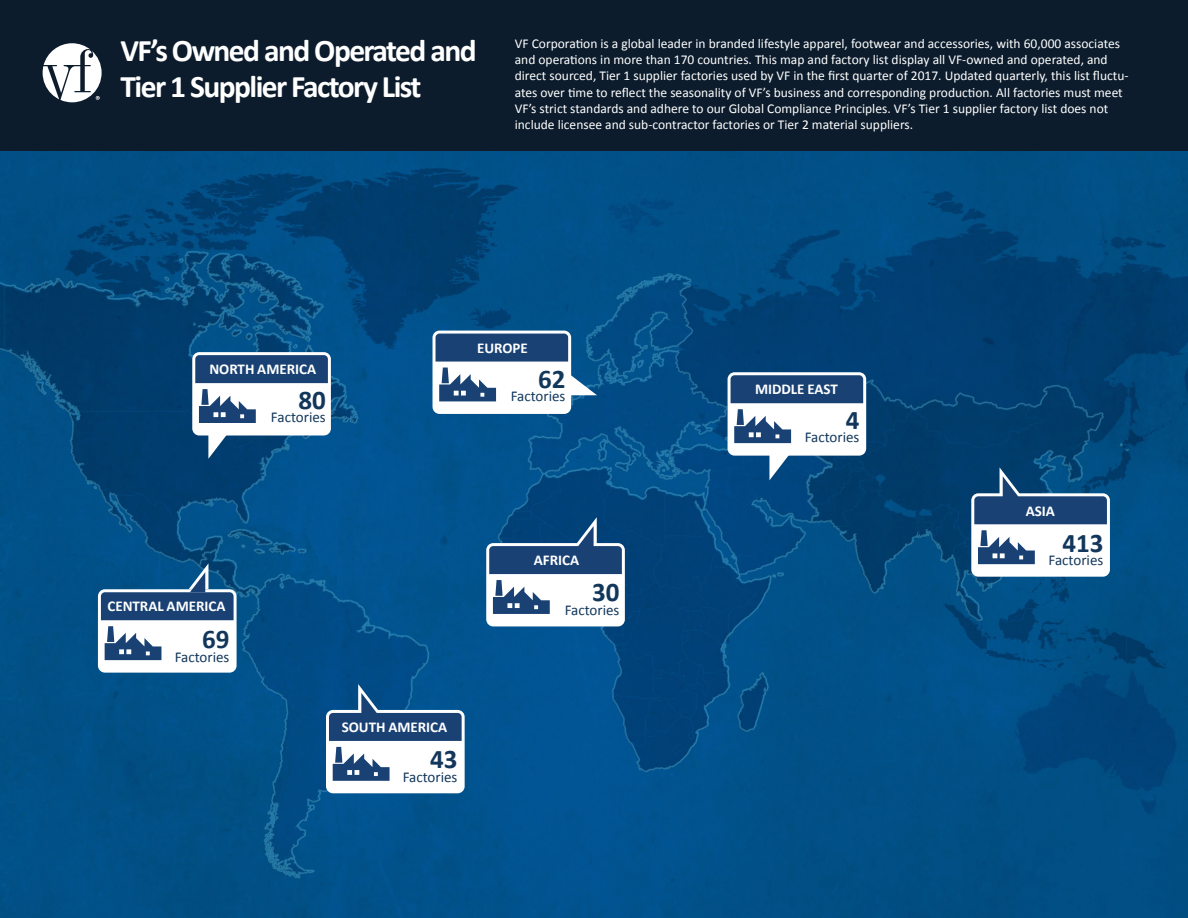
<style>
.page{position:relative;width:1188px;height:918px;background:#fff}
.page>*{position:absolute;margin:0;border:0;box-sizing:border-box;transform-origin:0 0}
.t1{font:700 31.5px/36px "Calibri";letter-spacing:-.05em;color:#fff}
.t2{font:700 27px "Calibri";color:#12375b}
.t3{font:700 15px "Calibri";color:#fff}
.t4{font:15px "Calibri";color:#12375b}
.t5{font:13.5px/16.2px "Calibri";color:#fff}
</style>
<div class="page">
<img style="left:0;top:150px;width:1188px;height:768px">
<div style="left:0;top:0;width:1188px;height:150px;background:#0c1c2c"></div>
<svg style="left:486px;top:517px;width:139px;height:109px"></svg>
<div style="left:98px;top:589px;width:139px;height:84px;background:#fff;border-radius:7px"></div>
<svg style="left:105px;top:626px;width:56px;height:34px"></svg>
<svg style="left:101px;top:563px;width:133px;height:57px"></svg>
<div style="left:192px;top:352px;width:139px;height:83px;background:#fff;border-radius:7px"></div>
<div style="left:195px;top:355px;width:133px;height:28px;background:#194174"></div>
<svg style="left:199px;top:389px;width:57px;height:34px"></svg>
<svg style="left:208px;top:435px;width:20px;height:24px"></svg>
<svg style="left:433px;top:331px;width:164px;height:83px"></svg>
<svg style="left:326px;top:684px;width:139px;height:109px"></svg>
<div style="left:728px;top:372px;width:138px;height:84px;background:#fff;border-radius:7px"></div>
<div style="left:731px;top:375px;width:132px;height:28px;background:#194174"></div>
<svg style="left:734px;top:409px;width:57px;height:34px"></svg>
<svg style="left:769px;top:455px;width:20px;height:25px"></svg>
<svg style="left:971px;top:467px;width:139px;height:110px"></svg>
<svg style="left:43px;top:43px;width:59px;height:59px"></svg>
<h1 class="t1" style="left:121px;top:32px;width:358px">VF’s Owned and Operated and<br>Tier 1 Supplier Factory List</h1>
<p class="t5" style="left:515px;top:35px;width:615px">VF Corporation is a global leader in branded lifestyle apparel, footwear and accessories, with 60,000 associates and operations in more than 170 countries. This map and factory list display all VF-owned and operated, and direct sourced, Tier 1 supplier factories used by VF in the first quarter of 2017. Updated quarterly, this list fluctu&shy;ates over time to reflect the seasonality of VF’s business and corresponding production. All factories must meet VF’s strict standards and adhere to our Global Compliance Principles. VF’s Tier 1 supplier factory list does not include licensee and sub-contractor factories or Tier 2 material suppliers.</p>
<p class="t3" style="left:209px;top:360px;width:108px">NORTH AMERICA</p>
<h2 class="t2" style="left:298px;top:383px;width:29px">80</h2>
<p class="t4" style="left:271px;top:408px;width:56px">Factories</p>
<p class="t3" style="left:477px;top:339px;width:52px">EUROPE</p>
<h2 class="t2" style="left:538px;top:362px;width:29px">62</h2>
<p class="t4" style="left:511px;top:387px;width:56px">Factories</p>
<p class="t3" style="left:107px;top:596px;width:120px">CENTRAL AMERICA</p>
<h2 class="t2" style="left:202px;top:622px;width:29px">69</h2>
<p class="t4" style="left:175px;top:647px;width:56px">Factories</p>
<p class="t3" style="left:342px;top:718px;width:107px">SOUTH AMERICA</p>
<h2 class="t2" style="left:430px;top:742px;width:29px">43</h2>
<p class="t4" style="left:403px;top:767px;width:56px">Factories</p>
<p class="t3" style="left:534px;top:551px;width:47px">AFRICA</p>
<h2 class="t2" style="left:592px;top:575px;width:29px">30</h2>
<p class="t4" style="left:565px;top:600px;width:56px">Factories</p>
<p class="t3" style="left:755px;top:380px;width:84px">MIDDLE EAST</p>
<h2 class="t2" style="left:846px;top:403px;width:15px">4</h2>
<p class="t4" style="left:805px;top:428px;width:56px">Factories</p>
<p class="t3" style="left:1026px;top:501px;width:31px">ASIA</p>
<h2 class="t2" style="left:1062px;top:526px;width:43px">413</h2>
<p class="t4" style="left:1049px;top:551px;width:56px">Factories</p>
</div>
